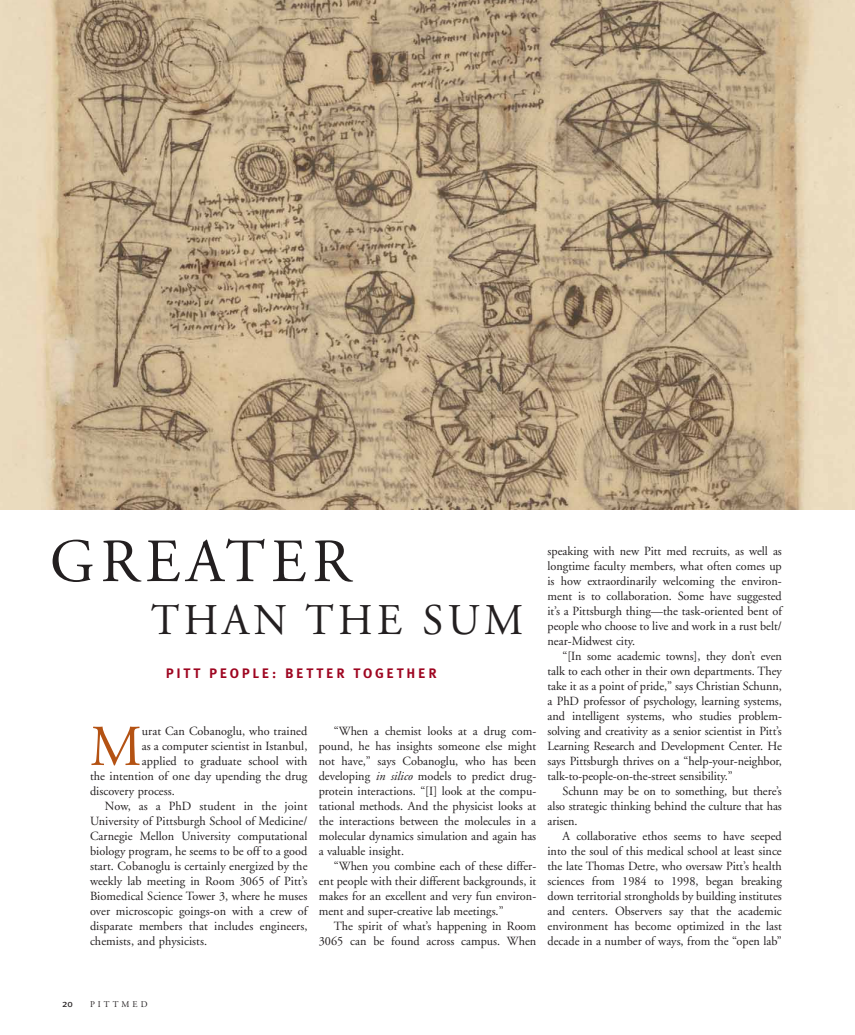
<style>
.page{position:relative;width:855px;height:1035px;background:#fff}
.page>*{position:absolute;margin:0;border:0;box-sizing:border-box;transform-origin:0 0}
.t1{font:61.25px "Adobe Garamond";letter-spacing:.1em;color:#231f20}
.t2{font:57.75px "Adobe Garamond";color:#b45213}
.t3{font:43.75px "Adobe Garamond";letter-spacing:.1em;color:#231f20}
.t4{font:13.75px "Meta Plus Bold Caps";letter-spacing:.2em;color:#9e0520}
.t5{font:12.5px/15px "Adobe Garamond";letter-spacing:.005em;color:#231f20;text-align:justify}
.t6{font:10px "Meta Plus";color:#231f20}
.t7{font:8.75px "Adobe Garamond";letter-spacing:.35em;color:#231f20}
.s1{font-style:italic}
</style>
<div class="page">
<img style="left:0;top:0;width:855px;height:509px">
<h1 class="t1" style="left:50px;top:537px;width:303px">GREATER</h1>
<h3 class="t3" style="left:151px;top:602px;width:373px">THAN THE SUM</h3>
<p class="t4" style="left:166px;top:669px;width:273px">PITT PEOPLE: BETTER TOGETHER</p>
<h2 class="t2" style="left:90px;top:723px;width:53px">M</h2>
<p class="t5" style="left:142px;top:725px;width:167px">urat Can Cobanoglu, who trained</p>
<p class="t5" style="left:142px;top:740px;width:167px">as a computer scientist in Istanbul,</p>
<p class="t5" style="left:142px;top:755px;width:167px">applied to graduate school with</p>
<p class="t5" style="left:90px;top:770px;width:219px">the intention of one day upending the drug</p>
<p class="t5" style="left:90px;top:785px;width:86px">discovery process.</p>
<p class="t5" style="left:105px;top:800px;width:204px">Now, as a PhD student in the joint</p>
<p class="t5" style="left:90px;top:815px;width:219px">University of Pittsburgh School of Medicine/</p>
<p class="t5" style="left:90px;top:830px;width:219px">Carnegie Mellon University computational</p>
<p class="t5" style="left:90px;top:845px;width:219px">biology program, he seems to be off to a good</p>
<p class="t5" style="left:90px;top:860px;width:219px">start. Cobanoglu is certainly energized by the</p>
<p class="t5" style="left:90px;top:875px;width:219px">weekly lab meeting in Room 3065 of Pitt’s</p>
<p class="t5" style="left:90px;top:890px;width:219px">Biomedical Science Tower 3, where he muses</p>
<p class="t5" style="left:90px;top:905px;width:219px">over microscopic goings-on with a crew of</p>
<p class="t5" style="left:90px;top:920px;width:219px">disparate members that includes engineers,</p>
<p class="t5" style="left:90px;top:935px;width:119px">chemists, and physicists.</p>
<p class="t5" style="left:319px;top:724px;width:219px;text-indent:15px">“When a chemist looks at a drug com&shy;pound, he has insights someone else might not have,” says Cobanoglu, who has been developing <span class="s1">in silico</span> models to predict drug&shy;protein interactions. “[I] look at the compu&shy;tational methods. And the physicist looks at the interactions between the molecules in a molecular dynamics simulation and again has a valuable insight.</p>
<p class="t5" style="left:319px;top:859px;width:219px;text-indent:15px">“When you combine each of these differ&shy;ent people with their different backgrounds, it makes for an excellent and very fun environ&shy;ment and super-creative lab meetings.”</p>
<p class="t5" style="left:319px;top:919px;width:219px;text-align:right">The spirit of what’s happening in Room<br>3065 can be found across campus. When</p>
<p class="t5" style="left:548px;top:545px;width:236px">speaking with new Pitt med recruits, as well as longtime faculty members, what often comes up is how extraordinarily welcoming the environ&shy;ment is to collaboration. Some have suggested it’s a Pittsburgh thing—the task-oriented bent of people who choose to live and work in a rust belt/ near-Midwest city.</p>
<p class="t5" style="left:548px;top:650px;width:236px;text-indent:15px">“[In some academic towns], they don’t even talk to each other in their own departments. They take it as a point of pride,” says Christian Schunn, a PhD professor of psychology, learning systems, and intelligent systems, who studies problem&shy;solving and creativity as a senior scientist in Pitt’s Learning Research and Development Center. He says Pittsburgh thrives on a “help-your-neighbor, talk-to-people-on-the-street sensibility.”</p>
<p class="t5" style="left:548px;top:785px;width:236px;text-indent:15px">Schunn may be on to something, but there’s also strategic thinking behind the culture that has arisen.</p>
<p class="t5" style="left:548px;top:830px;width:236px;text-indent:15px">A collaborative ethos seems to have seeped into the soul of this medical school at least since the late Thomas Detre, who oversaw Pitt’s health sciences from 1984 to 1998, began breaking down territorial strongholds by building institutes and centers. Observers say that the academic environment has become optimized in the last decade in a number of ways, from the “open lab”</p>
<p class="t6" style="left:62px;top:997px;width:12px">20</p>
<p class="t7" style="left:90px;top:999px;width:59px">PITTMED</p>
</div>
